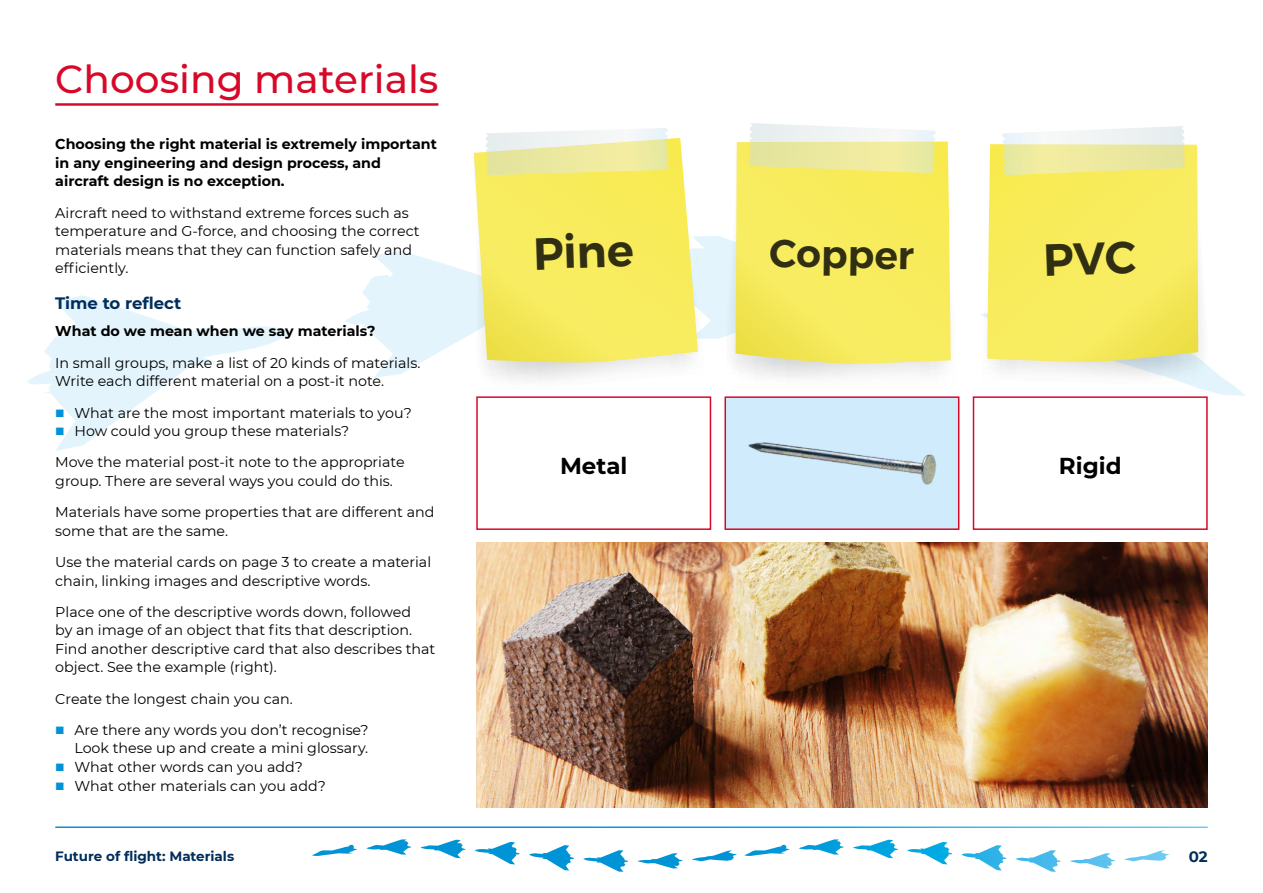
<style>
.page{position:relative;width:1263px;height:893px;background:#fff}
.page>*{position:absolute;margin:0;border:0;box-sizing:border-box;transform-origin:0 0}
.t1{font:600 45px "Montserrat";color:#000}
.t2{font:500 39px "Montserrat";color:#d70929}
.t3{font:600 39px "Montserrat";color:#000}
.t4{font:700 22.95px "Montserrat";color:#000}
.t5{font:700 16.5px "Montserrat";color:#002d5a}
.t6{font:700 15px "Montserrat";color:#002d5a}
.t7{font:14.25px/18.6px "Montserrat";color:#000}
.t8{font:700 14.25px/18.6px "Montserrat";color:#000}
.t9{font:700 13.5px "Montserrat";color:#002d5a}
.s1{color:#0093d6}
</style>
<div class="page">
<svg style="left:27px;top:236px;width:1218px;height:307px"></svg>
<svg style="left:744px;top:839px;width:208px;height:25px"></svg>
<hr style="left:55px;top:103px;width:383px;height:3px;background:#d70929">
<div style="left:477px;top:397px;width:233px;height:132px;background:#fff"></div>
<div style="left:476px;top:396px;width:235px;height:134px;border:2px solid #d70929"></div>
<div style="left:725px;top:397px;width:234px;height:132px;background:#d0ebfc"></div>
<img style="left:748px;top:442px;width:189px;height:43px">
<div style="left:724px;top:396px;width:235px;height:134px;border:2px solid #d70929"></div>
<div style="left:973px;top:397px;width:234px;height:132px;background:#fff"></div>
<div style="left:973px;top:396px;width:235px;height:134px;border:2px solid #d70929"></div>
<svg style="left:471px;top:153px;width:237px;height:273px"></svg>
<svg style="left:474px;top:138px;width:224px;height:226px;background:#f6eb6b"></svg>
<svg style="left:486px;top:128px;width:183px;height:47px"></svg>
<svg style="left:724px;top:236px;width:233px;height:185px"></svg>
<svg style="left:736px;top:142px;width:215px;height:222px;background:#f6ea60"></svg>
<svg style="left:748px;top:123px;width:188px;height:50px"></svg>
<svg style="left:981px;top:236px;width:228px;height:183px"></svg>
<svg style="left:987px;top:144px;width:211px;height:218px;background:#f6ea5f"></svg>
<svg style="left:1002px;top:126px;width:183px;height:49px"></svg>
<img style="left:476px;top:543px;width:732px;height:265px">
<div style="left:1045px;top:241px;width:91px;height:35px;background:#f8ec5f"></div>
<h2 class="t2" style="left:55px;top:52px;width:385px">Choosing materials</h2>
<p class="t8" style="left:55px;top:134px;width:383px">Choosing the right material is extremely important in any engineering and design process, and aircraft design is no exception.</p>
<p class="t7" style="left:55px;top:203px;width:366px">Aircraft need to withstand extreme forces such as temperature and G-force, and choosing the correct materials means that they can function safely and efficiently.</p>
<p class="t5" style="left:55px;top:292px;width:128px">Time to reflect</p>
<p class="t8" style="left:55px;top:321px;width:322px">What do we mean when we say materials?</p>
<p class="t7" style="left:55px;top:353px;width:367px">In small groups, make a list of 20 kinds of materials.<br>Write each different material on a post-it note.</p>
<p class="t7" style="left:55px;top:403px;width:358px"><span class="s1">■</span> What are the most important materials to you?</p>
<p class="t7" style="left:55px;top:415px;width:351px;line-height:31.3px"><span class="s1">■</span> How could you group these materials?<br>Move the material post-it note to the appropriate</p>
<p class="t7" style="left:55px;top:465px;width:381px;line-height:31.3px">group. There are several ways you could do this.<br>Materials have some properties that are different and</p>
<p class="t7" style="left:55px;top:514px;width:377px;line-height:31.3px">some that are the same.<br>Use the material cards on page 3 to create a material</p>
<p class="t7" style="left:55px;top:564px;width:357px;line-height:31.3px">chain, linking images and descriptive words.<br>Place one of the descriptive words down, followed</p>
<p class="t7" style="left:55px;top:620px;width:382px">by an image of an object that fits that description.<br>Find another descriptive card that also describes that object. See the example (right).</p>
<p class="t7" style="left:55px;top:689px;width:239px">Create the longest chain you can.</p>
<p class="t7" style="left:55px;top:720px;width:315px;text-align:right"><span class="s1">■</span> Are there any words you don’t recognise?<br>Look these up and create a mini glossary.</p>
<p class="t7" style="left:55px;top:757px;width:249px"><span class="s1">■</span> What other words can you add?</p>
<p class="t7" style="left:55px;top:776px;width:272px"><span class="s1">■</span> What other materials can you add?</p>
<h1 class="t1" style="left:531px;top:218px;width:103px;rotate:-2deg">Pine</h1>
<h2 class="t3" style="left:770px;top:222px;width:146px;rotate:1deg">Copper</h2>
<h3 class="t4" style="left:560px;top:450px;width:69px">Metal</h3>
<h3 class="t4" style="left:1059px;top:450px;width:64px">Rigid</h3>
<p class="t9" style="left:55px;top:847px;width:180px">Future of flight: Materials</p>
<p class="t6" style="left:1189px;top:846px;width:20px">02</p>
</div>
